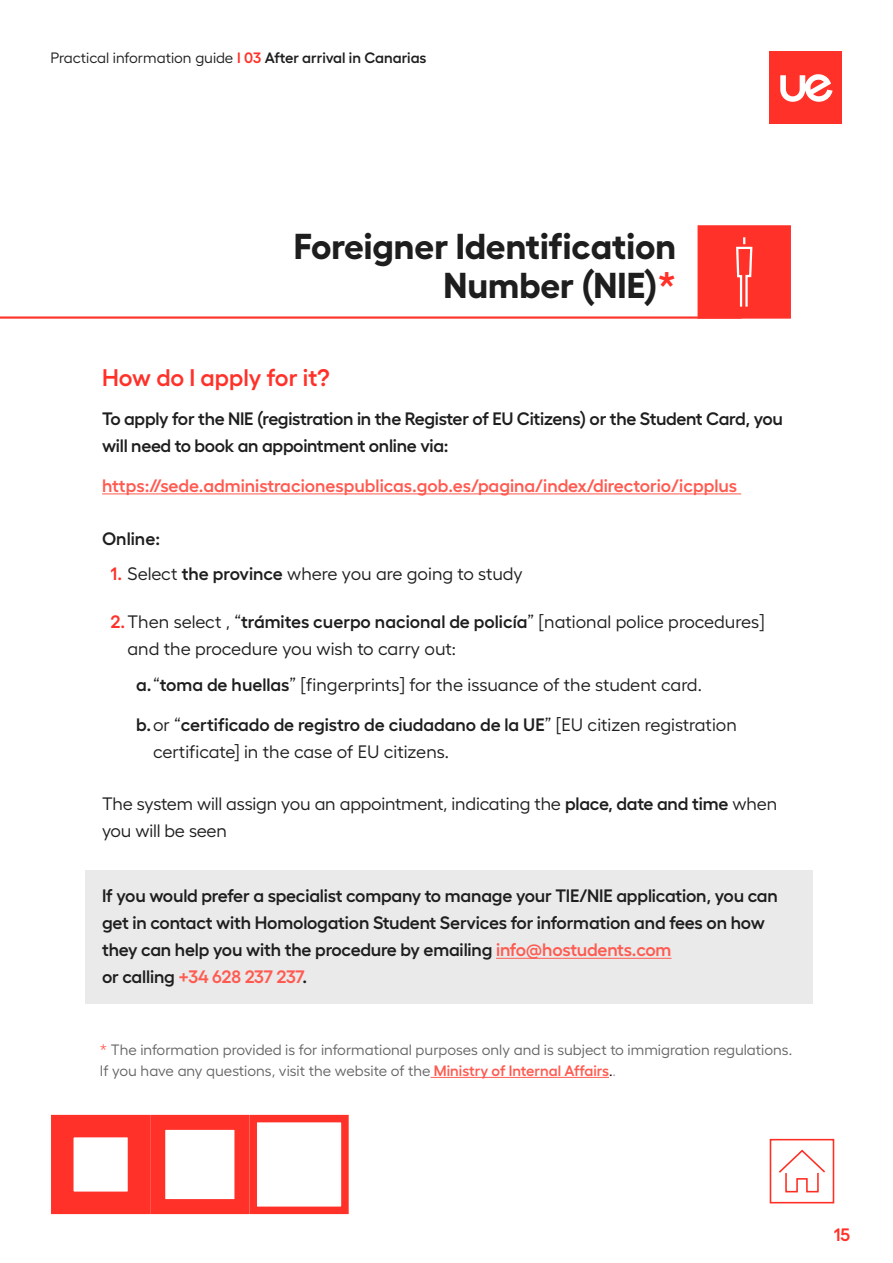
<style>
.page{position:relative;width:893px;height:1263px;background:#fff}
.page>*{position:absolute;margin:0;border:0;box-sizing:border-box;transform-origin:0 0}
.t1{font:700 36px/39px "Hellix";color:#1e1e1e;text-align:right}
.t2{font:600 24px "Hellix";color:#ff3129}
.t3{font:18px/27px "Hellix";letter-spacing:-.005em;color:#1e1e1e}
.t4{font:600 18px/27px "Hellix";letter-spacing:-.015em;color:#1e1e1e}
.t5{font:600 18px "Hellix";color:#ff5a50}
.t6{font:600 18px "Hellix";color:#ff3129}
.t7{font:15px/21px "Hellix";color:#656565}
.t8{font:15px "Hellix";color:#1e1e1e}
.s1{font-weight:600;color:#ff3129}
.s2{font-weight:600}
.s3{color:#ff3129}
.s4{color:#ff5a50}
.s5{font-weight:600;color:#ff5a50}
.s6{color:#000}
.s7{color:#a4a4a4}
</style>
<div class="page">
<div style="left:770px;top:51px;width:72px;height:72px;background:#ff3129"></div>
<svg style="left:780px;top:74px;width:53px;height:28px"></svg>
<hr style="left:102px;top:493px;width:639px;height:1px;background:#ff5a50">
<div style="left:85px;top:870px;width:727px;height:133px;background:#eaeaea"></div>
<hr style="left:496px;top:958px;width:175px;height:1px;background:#ff5a50">
<hr style="left:0;top:316px;width:742px;height:3px;background:#ff3129">
<div style="left:697px;top:225px;width:94px;height:94px;background:#ff3129;border:3px solid #ff3129"></div>
<div style="left:249px;top:1115px;width:100px;height:99px;border:8px solid #ff3129"></div>
<div style="left:150px;top:1115px;width:99px;height:99px;border:15px solid #ff3129"></div>
<div style="left:51px;top:1115px;width:99px;height:99px;border:22px solid #ff3129"></div>
<svg style="left:736px;top:237px;width:17px;height:70px"></svg>
<hr style="left:431px;top:1077px;width:178px;height:1px;background:#ff5a50">
<svg style="left:769px;top:1138px;width:66px;height:66px"></svg>
<p class="t8" style="left:50px;top:47px;width:378px">Practical information guide <span class="s1">I 03</span> <span class="s2">After arrival in Canarias</span></p>
<h1 class="t1" style="left:294px;top:223px;width:384px">Foreigner Identification<br>Number (NIE)<span class="s3">*</span></h1>
<h2 class="t2" style="left:102px;top:358px;width:229px">How do I apply for it?</h2>
<p class="t4" style="left:102px;top:404px;width:682px">To apply for the NIE (registration in the Register of EU Citizens) or the Student Card, you will need to book an appointment online via:</p>
<p class="t5" style="left:102px;top:472px;width:637px">https://sede.administracionespublicas.gob.es/pagina/index/directorio/icpplus</p>
<p class="t4" style="left:102px;top:523px;width:59px">Online:</p>
<p class="t3" style="left:111px;top:558px;width:414px"><span class="s1">1.</span> Select <span class="s2">the province</span> where you are going to study</p>
<p class="t3" style="left:128px;top:607px;width:639px;text-indent:-17px"><span class="s1">2.</span>Then select , “<span class="s2">trámites cuerpo nacional de policía</span>” [national police procedures] and the procedure you wish to carry out:</p>
<p class="t3" style="left:136px;top:669px;width:567px"><span class="s2">a.</span>“<span class="s2">toma de huellas</span>” [fingerprints] for the issuance of the student card.</p>
<p class="t3" style="left:153px;top:709px;width:585px;text-indent:-17px"><span class="s2">b.</span>or “<span class="s2">certificado de registro de ciudadano de la UE</span>” [EU citizen registration certificate] in the case of EU citizens.</p>
<p class="t3" style="left:102px;top:788px;width:677px">The system will assign you an appointment, indicating the <span class="s2">place, date and time</span> when you will be seen</p>
<p class="t4" style="left:102px;top:881px;width:677px">If you would prefer a specialist company to manage your TIE/NIE application, you can get in contact with Homologation Student Services for information and fees on how they can help you with the procedure by emailing <span class="s4">info@hostudents.com<br></span>or calling <span class="s4">+34 628 237 237</span>.</p>
<p class="t7" style="left:100px;top:1037px;width:694px"><span class="s4">*</span> The information provided is for informational purposes only and is subject to immigration regulations.<br>If you have any questions, visit the website of the <span class="s5">Ministry of Internal Affairs</span><span class="s6">.</span><span class="s7">.</span></p>
<p class="t6" style="left:834px;top:1220px;width:18px">15</p>
</div>
